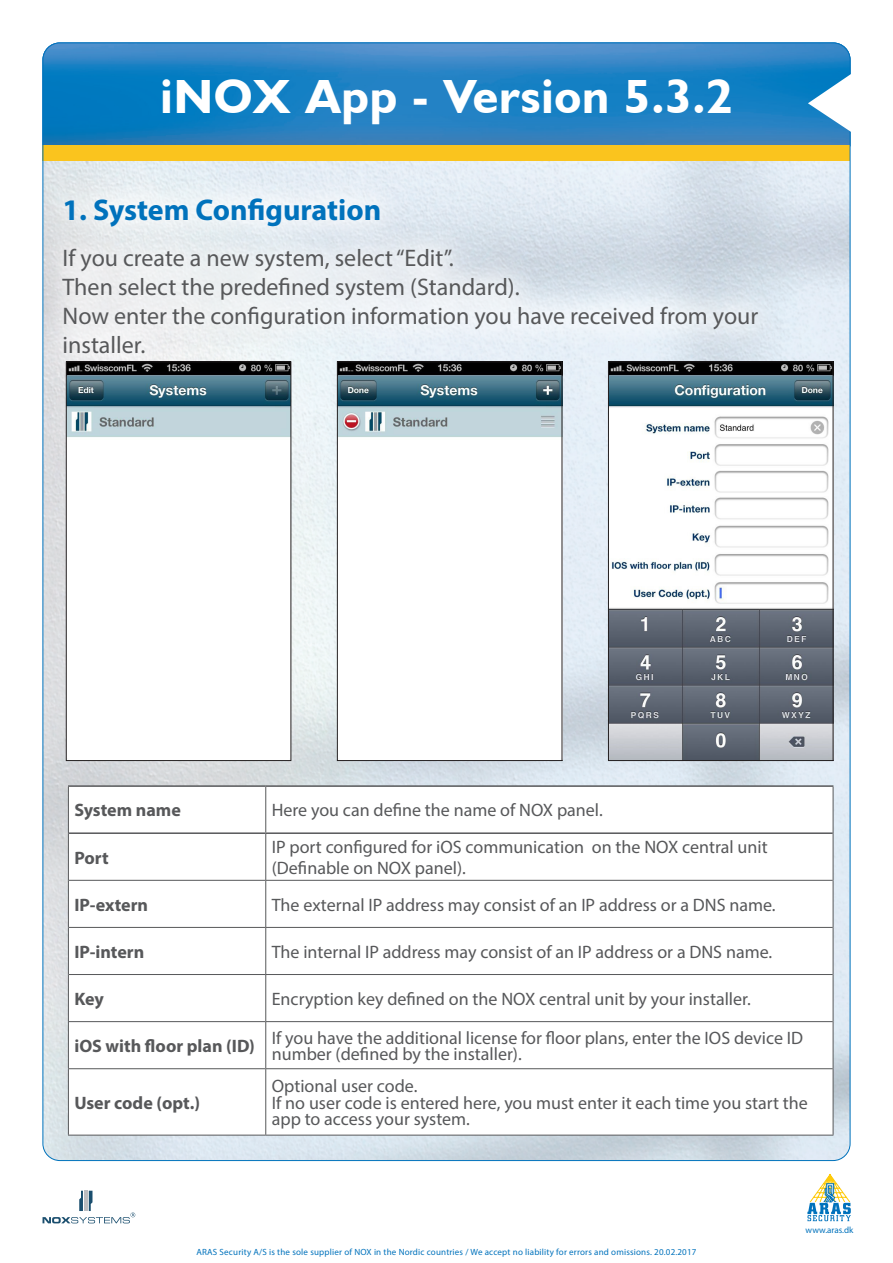
<style>
.page{position:relative;width:893px;height:1263px;background:#fff}
.page>*{position:absolute;margin:0;border:0;box-sizing:border-box;transform-origin:0 0}
.Titel_productgroep_i{font:700 48px "Humanist 521 BT";letter-spacing:.02em;color:#fff}
.Titel_specs{font:700 30px "Myriad Pro";color:#0072bc}
.Bodytekst{font:24px/28.8px "Myriad Pro";color:#57585a}
.Bodytekst-2{font:18px/16.5px "Myriad Pro";color:#57585a}
.Bodytekst-3{font:700 18px "Myriad Pro";color:#57585a}
.Titel_productgroep_i-2{font:9px "Myriad Pro";letter-spacing:.02em;color:#0072bc}
.Bodytekst-4{font:9px "Myriad Pro";color:#0072bc}
</style>
<div class="page">
<svg style="left:807px;top:1174px;width:44px;height:47px"></svg>
<img style="left:43px;top:161px;width:807px;height:999px">
<img style="left:43px;top:43px;width:807px;height:102px">
<div style="left:43px;top:145px;width:807px;height:16px;background:#fac41e"></div>
<svg style="left:42px;top:171px;width:742px;height:209px;fill:#e7edf2"></svg>
<svg style="left:69px;top:787px;width:764px;height:348px"></svg>
<hr style="left:265px;top:787px;width:1px;height:45px;background:#57585a">
<hr style="left:265px;top:834px;width:1px;height:46px;background:#57585a">
<hr style="left:266px;top:880px;width:567px;height:1px;background:#57585a">
<hr style="left:265px;top:881px;width:1px;height:46px;background:#57585a">
<hr style="left:266px;top:927px;width:567px;height:1px;background:#57585a">
<hr style="left:265px;top:928px;width:1px;height:46px;background:#57585a">
<hr style="left:266px;top:974px;width:567px;height:1px;background:#57585a">
<hr style="left:265px;top:975px;width:1px;height:46px;background:#57585a">
<hr style="left:265px;top:1021px;width:568px;height:1px;background:#57585a">
<hr style="left:265px;top:1022px;width:1px;height:46px;background:#57585a">
<hr style="left:265px;top:1068px;width:568px;height:1px;background:#57585a">
<hr style="left:265px;top:1069px;width:1px;height:66px;background:#57585a">
<hr style="left:833px;top:787px;width:1px;height:46px;background:#57585a">
<hr style="left:833px;top:833px;width:1px;height:47px;background:#57585a">
<hr style="left:833px;top:880px;width:1px;height:47px;background:#57585a">
<hr style="left:833px;top:927px;width:1px;height:47px;background:#57585a">
<hr style="left:833px;top:974px;width:1px;height:48px;background:#57585a">
<hr style="left:833px;top:1022px;width:1px;height:47px;background:#57585a">
<hr style="left:833px;top:1069px;width:1px;height:66px;background:#57585a">
<hr style="left:69px;top:880px;width:197px;height:1px;background:#57585a">
<hr style="left:69px;top:927px;width:197px;height:1px;background:#57585a">
<hr style="left:69px;top:974px;width:197px;height:1px;background:#57585a">
<hr style="left:68px;top:1021px;width:197px;height:1px;background:#57585a">
<hr style="left:68px;top:1068px;width:197px;height:1px;background:#57585a">
<hr style="left:68px;top:785px;width:198px;height:2px;background:#57585a">
<hr style="left:69px;top:832px;width:197px;height:2px;background:#57585a">
<hr style="left:266px;top:832px;width:567px;height:2px;background:#57585a">
<hr style="left:266px;top:785px;width:567px;height:2px;background:#57585a">
<hr style="left:68px;top:787px;width:1px;height:46px;background:#57585a">
<hr style="left:68px;top:833px;width:1px;height:47px;background:#57585a">
<hr style="left:68px;top:880px;width:1px;height:47px;background:#57585a">
<hr style="left:68px;top:927px;width:1px;height:47px;background:#57585a">
<hr style="left:68px;top:974px;width:1px;height:47px;background:#57585a">
<hr style="left:68px;top:1022px;width:1px;height:46px;background:#57585a">
<hr style="left:68px;top:1069px;width:1px;height:66px;background:#57585a">
<hr style="left:68px;top:1135px;width:198px;height:1px;background:#57585a">
<hr style="left:266px;top:1135px;width:567px;height:1px;background:#57585a">
<svg style="left:808px;top:71px;width:43px;height:64px"></svg>
<svg style="left:43px;top:1191px;width:92px;height:32px"></svg>
<img style="left:68px;top:363px;width:221px;height:396px">
<div style="left:66px;top:361px;width:225px;height:400px;border:1px solid #231f20"></div>
<img style="left:339px;top:363px;width:221px;height:396px">
<div style="left:337px;top:361px;width:225px;height:400px;border:1px solid #231f20"></div>
<img style="left:610px;top:363px;width:221px;height:396px">
<div style="left:608px;top:361px;width:225px;height:400px;border:1px solid #231f20"></div>
<p class="Titel_productgroep_i" style="left:161px;top:67px;width:574px">iNOX App - Version 5.3.2</p>
<p class="Titel_specs" style="left:63px;top:190px;width:320px">1. System Configuration</p>
<p class="Bodytekst" style="left:63px;top:243px;width:393px">If you create a new system, select “Edit”.</p>
<p class="Bodytekst" style="left:63px;top:272px;width:459px">Then select the predefined system (Standard).</p>
<p class="Bodytekst" style="left:63px;top:301px;width:697px">Now enter the configuration information you have received from your installer.</p>
<p class="Bodytekst-3" style="left:74px;top:798px;width:108px">System name</p>
<p class="Bodytekst-2" style="left:272px;top:802px;width:332px">Here you can define the name of NOX panel.</p>
<p class="Bodytekst-3" style="left:74px;top:846px;width:36px">Port</p>
<p class="Bodytekst-2" style="left:272px;top:835px;width:497px;line-height:21.6px">IP port configured for iOS communication on the NOX central unit (Definable on NOX panel).</p>
<p class="Bodytekst-3" style="left:74px;top:893px;width:75px">IP-extern</p>
<p class="Bodytekst-2" style="left:272px;top:896px;width:505px">The external IP address may consist of an IP address or a DNS name.</p>
<p class="Bodytekst-3" style="left:74px;top:940px;width:71px">IP-intern</p>
<p class="Bodytekst-2" style="left:272px;top:943px;width:502px">The internal IP address may consist of an IP address or a DNS name.</p>
<p class="Bodytekst-3" style="left:74px;top:987px;width:31px">Key</p>
<p class="Bodytekst-2" style="left:272px;top:990px;width:481px">Encryption key defined on the NOX central unit by your installer.</p>
<p class="Bodytekst-3" style="left:74px;top:1034px;width:182px">iOS with floor plan (ID)</p>
<p class="Bodytekst-2" style="left:272px;top:1029px;width:533px">If you have the additional license for floor plans, enter the IOS device ID number (defined by the installer).</p>
<p class="Bodytekst-3" style="left:74px;top:1091px;width:127px">User code (opt.)</p>
<p class="Bodytekst-2" style="left:272px;top:1077px;width:147px">Optional user code.</p>
<p class="Bodytekst-2" style="left:272px;top:1094px;width:538px">If no user code is entered here, you must enter it each time you start the app to access your system.</p>
<p class="Titel_productgroep_i-2" style="left:196px;top:1246px;width:501px">ARAS Security A/S is the sole supplier of NOX in the Nordic countries / We accept no liability for errors and omissions. 20.02.2017</p>
<p class="Bodytekst-4" style="left:806px;top:1224px;width:49px">www.aras.dk</p>
</div>
